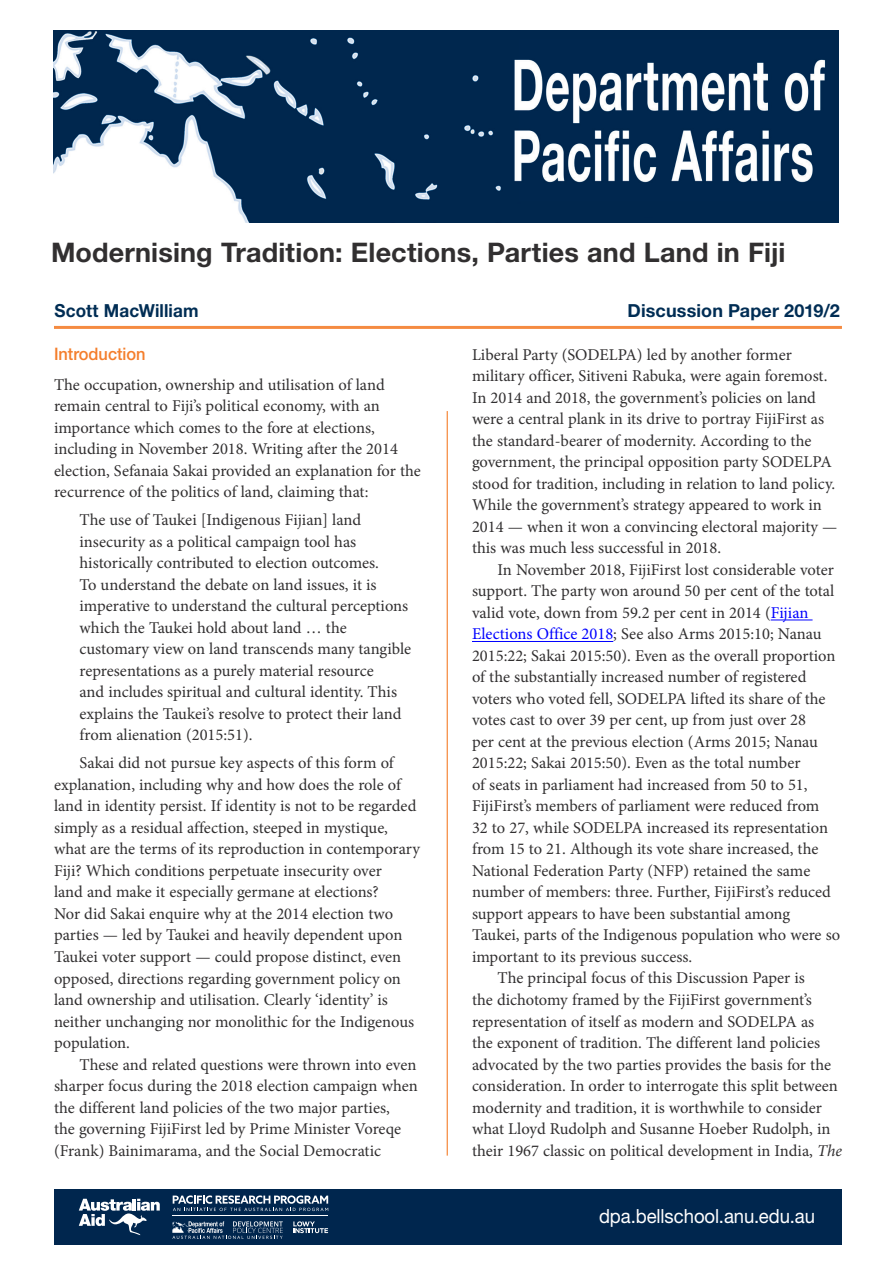
<style>
.page{position:relative;width:893px;height:1263px;background:#fff}
.page>*{position:absolute;margin:0;border:0;box-sizing:border-box;transform-origin:0 0}
.t1{font:700 27px "Helvetica Neue LT Std";letter-spacing:.005em;color:#312f30}
.t2{font:19.5px "Helvetica Neue LT Std";letter-spacing:-.005em;color:#fff;scale:.95 1}
.PARA_2{font:700 18px "Helvetica Neue LT Std";letter-spacing:.005em;color:#002d54}
.PARA_2-2{font:700 18px "Helvetica Neue LT Std";letter-spacing:.005em;color:#002d54;scale:.95 1}
.HEADING_1{font:500 17.25px "Helvetica Neue LT Std";color:#f47e2c;scale:.95 1}
.PARA_2-3{font:16.5px/21.5px "Minion Pro";color:#312f30}
.BLOCK_QUOTE{font:16.5px/21.5px "Minion Pro";letter-spacing:-.005em;color:#312f30}
.PARA_1{font:16.5px/21.5px "Minion Pro";color:#312f30}
.s1{color:#00f}
.s2{font-style:italic}
</style>
<div class="page">
<img style="left:54px;top:30px;width:785px;height:193px">
<div style="left:54px;top:1189px;width:788px;height:55px;background:#00264e"></div>
<hr style="left:447px;top:411px;width:1px;height:744px;background:#f47e2c">
<svg style="left:79px;top:1199px;width:81px;height:36px"></svg>
<svg style="left:293px;top:1221px;width:35px;height:12px"></svg>
<svg style="left:173px;top:1195px;width:155px;height:16px"></svg>
<hr style="left:173px;top:1215px;width:155px;height:1px;background:#fff">
<svg style="left:172px;top:1221px;width:111px;height:18px"></svg>
<hr style="left:771px;top:620px;width:42px;height:1px;background:#00f">
<hr style="left:472px;top:641px;width:141px;height:1px;background:#00f">
<hr style="left:54px;top:326px;width:788px;height:3px;background:#f47e2c">
<p class="t1" style="left:51px;top:235px;width:736px">Modernising Tradition: Elections, Parties and Land in Fiji</p>
<p class="PARA_2-2" style="left:55px;top:300px;width:153px">Scott MacWilliam</p>
<p class="PARA_2" style="left:628px;top:300px;width:214px">Discussion Paper 2019/2</p>
<p class="HEADING_1" style="left:54px;top:343px;width:98px">Introduction</p>
<p class="PARA_1" style="left:54px;top:374px;width:368px">The occupation, ownership and utilisation of land remain central to Fiji’s political economy, with an importance which comes to the fore at elections, including in November 2018. Writing after the 2014 election, Sefanaia Sakai provided an explanation for the recurrence of the politics of land, claiming that:</p>
<p class="BLOCK_QUOTE" style="left:80px;top:509px;width:333px">The use of Taukei [Indigenous Fijian] land insecurity as a political campaign tool has historically contributed to election outcomes.<br>To understand the debate on land issues, it is imperative to understand the cultural perceptions which the Taukei hold about land … the customary view on land transcends many tangible representations as a purely material resource<br>and includes spiritual and cultural identity. This explains the Taukei’s resolve to protect their land from alienation (2015:51).</p>
<p class="PARA_2-3" style="left:54px;top:752px;width:367px;text-indent:26px">Sakai did not pursue key aspects of this form of explanation, including why and how does the role of land in identity persist. If identity is not to be regarded simply as a residual affection, steeped in mystique, what are the terms of its reproduction in contemporary Fiji? Which conditions perpetuate insecurity over<br>land and make it especially germane at elections?<br>Nor did Sakai enquire why at the 2014 election two parties — led by Taukei and heavily dependent upon Taukei voter support — could propose distinct, even opposed, directions regarding government policy on land ownership and utilisation. Clearly ‘identity’ is neither unchanging nor monolithic for the Indigenous population.</p>
<p class="PARA_2-3" style="left:54px;top:1054px;width:365px;text-indent:26px">These and related questions were thrown into even sharper focus during the 2018 election campaign when the different land policies of the two major parties,<br>the governing FijiFirst led by Prime Minister Voreqe (Frank) Bainimarama, and the Social Democratic</p>
<p class="PARA_2-3" style="left:472px;top:344px;width:367px">Liberal Party (SODELPA) led by another former military officer, Sitiveni Rabuka, were again foremost.<br>In 2014 and 2018, the government’s policies on land were a central plank in its drive to portray FijiFirst as the standard-bearer of modernity. According to the government, the principal opposition party SODELPA stood for tradition, including in relation to land policy.<br>While the government’s strategy appeared to work in 2014 — when it won a convincing electoral majority — this was much less successful in 2018.</p>
<p class="PARA_2-3" style="left:472px;top:559px;width:370px;text-indent:26px">In November 2018, FijiFirst lost considerable voter support. The party won around 50 per cent of the total valid vote, down from 59.2 per cent in 2014 (<span class="s1">Fijian Elections Office 2018</span>; See also Arms 2015:10; Nanau 2015:22; Sakai 2015:50). Even as the overall proportion of the substantially increased number of registered voters who voted fell, SODELPA lifted its share of the votes cast to over 39 per cent, up from just over 28<br>per cent at the previous election (Arms 2015; Nanau 2015:22; Sakai 2015:50). Even as the total number<br>of seats in parliament had increased from 50 to 51, FijiFirst’s members of parliament were reduced from<br>32 to 27, while SODELPA increased its representation from 15 to 21. Although its vote share increased, the National Federation Party (NFP) retained the same number of members: three. Further, FijiFirst’s reduced support appears to have been substantial among Taukei, parts of the Indigenous population who were so important to its previous success.</p>
<p class="PARA_2-3" style="left:472px;top:967px;width:371px;text-indent:26px">The principal focus of this Discussion Paper is<br>the dichotomy framed by the FijiFirst government’s representation of itself as modern and SODELPA as<br>the exponent of tradition. The different land policies advocated by the two parties provides the basis for the consideration. In order to interrogate this split between modernity and tradition, it is worthwhile to consider what Lloyd Rudolph and Susanne Hoeber Rudolph, in their 1967 classic on political development in India, <span class="s2">The</span></p>
<p class="t2" style="left:599px;top:1204px;width:229px">dpa.bellschool.anu.edu.au</p>
</div>
